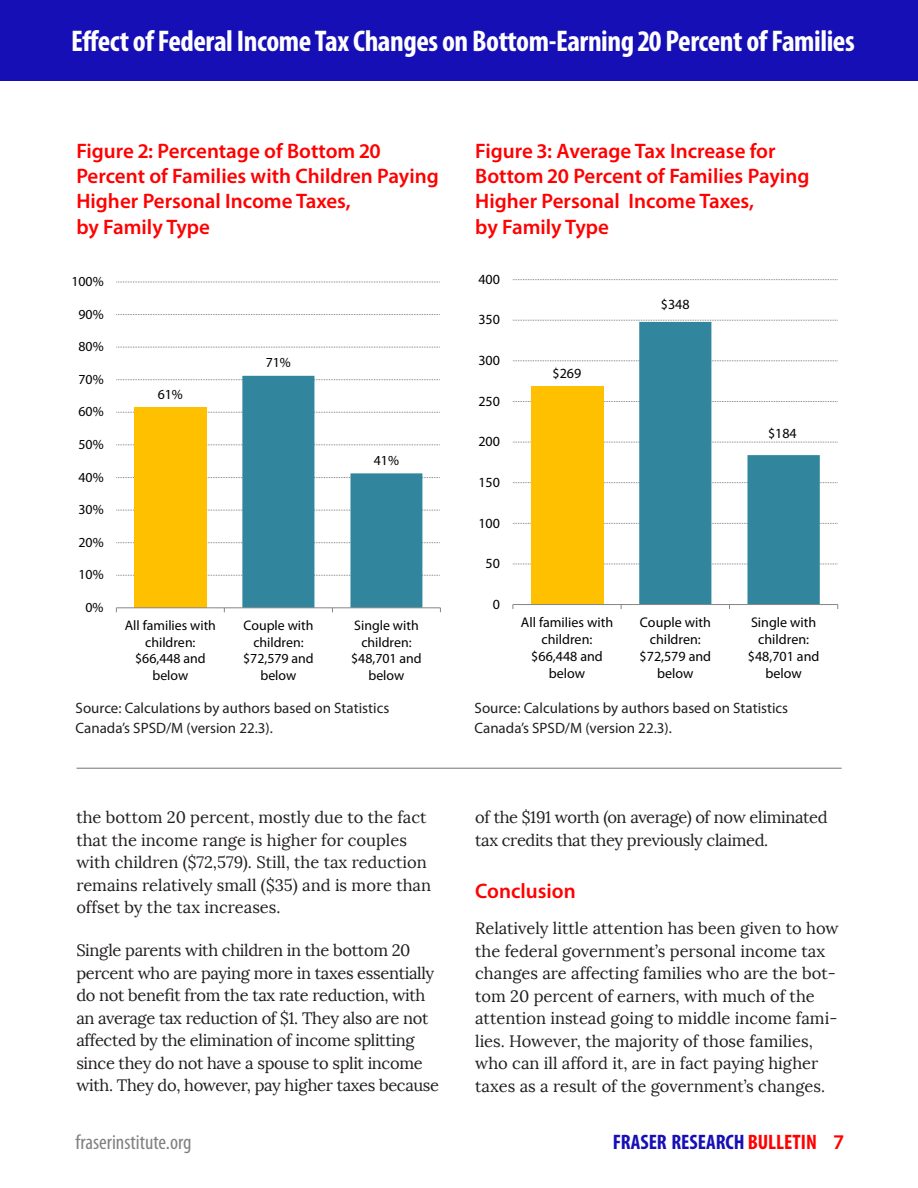
<style>
.page{position:relative;width:918px;height:1188px;background:#fff}
.page>*{position:absolute;margin:0;border:0;box-sizing:border-box;transform-origin:0 0}
.t1{font:700 condensed 30px "Myriad Pro";letter-spacing:-.015em;color:#fff}
.t2{font:600 21px/25.5px "Myriad Pro";color:#f00}
.t3{font:700 condensed 21px "Myriad Pro";color:#160fb6}
.t4{font:condensed 21px "Myriad Pro";color:#828080}
.t5{font:16.5px/22.5px "Lora";letter-spacing:-.005em;color:#231f20}
.t6{font:15px/19.5px "Myriad Pro";color:#231f20}
.t7{font:14.1px/17px "Myriad Pro";color:#000;text-align:center}
.t8{font:13.8px/16.6px "Myriad Pro";color:#000;text-align:center}
.s1{color:#f00}
.s2{font-weight:600;font-stretch:normal;color:#f00}
</style>
<div class="page">
<div style="left:0;top:0;width:918px;height:81px;background:#160fb6"></div>
<svg style="left:116px;top:347px;width:324px;height:1px"></svg>
<svg style="left:116px;top:314px;width:324px;height:1px"></svg>
<svg style="left:116px;top:282px;width:324px;height:1px"></svg>
<svg style="left:116px;top:376px;width:325px;height:236px"></svg>
<hr style="left:77px;top:768px;width:765px;height:1px;background:#808285">
<svg style="left:513px;top:564px;width:325px;height:1px"></svg>
<svg style="left:513px;top:523px;width:325px;height:1px"></svg>
<svg style="left:513px;top:482px;width:325px;height:1px"></svg>
<svg style="left:513px;top:442px;width:325px;height:1px"></svg>
<svg style="left:513px;top:401px;width:325px;height:1px"></svg>
<svg style="left:513px;top:360px;width:325px;height:1px"></svg>
<svg style="left:513px;top:320px;width:325px;height:1px"></svg>
<svg style="left:513px;top:279px;width:325px;height:1px"></svg>
<div style="left:531px;top:386px;width:72px;height:219px;background:#ffc000"></div>
<svg style="left:639px;top:322px;width:181px;height:282px;fill:#31859c"></svg>
<hr style="left:513px;top:604px;width:325px;height:1px;background:#868686">
<h1 class="t1" style="left:71px;top:22px;width:785px">Effect of Federal Income Tax Changes on Bottom-Earning 20 Percent of Families</h1>
<p class="t2" style="left:76px;top:137px;width:364px">Figure 2: Percentage of Bottom 20<br>Percent of Families with Children Paying<br>Higher Personal Income Taxes,<br>by Family Type</p>
<p class="t8" style="left:71px;top:273px;width:34px">100%</p>
<p class="t8" style="left:78px;top:306px;width:27px">90%</p>
<p class="t8" style="left:78px;top:338px;width:27px">80%</p>
<p class="t8" style="left:78px;top:371px;width:27px">70%</p>
<p class="t8" style="left:78px;top:403px;width:27px">60%</p>
<p class="t8" style="left:78px;top:436px;width:27px">50%</p>
<p class="t8" style="left:78px;top:469px;width:27px">40%</p>
<p class="t8" style="left:78px;top:501px;width:27px">30%</p>
<p class="t8" style="left:78px;top:534px;width:27px">20%</p>
<p class="t8" style="left:78px;top:566px;width:27px">10%</p>
<p class="t8" style="left:86px;top:599px;width:20px">0%</p>
<p class="t8" style="left:158px;top:386px;width:27px">61%</p>
<p class="t8" style="left:266px;top:354px;width:27px">71%</p>
<p class="t8" style="left:374px;top:452px;width:27px">41%</p>
<p class="t8" style="left:125px;top:617px;width:93px">All families with children: $66,448 and below</p>
<p class="t8" style="left:243px;top:617px;width:72px">Couple with children: $72,579 and below</p>
<p class="t8" style="left:351px;top:617px;width:72px">Single with children: $48,701 and below</p>
<p class="t6" style="left:76px;top:698px;width:315px">Source: Calculations by authors based on Statistics<br>Canada’s SPSD/M (version 22.3).</p>
<p class="t5" style="left:76px;top:807px;width:356px">the bottom 20 percent, mostly due to the fact that the income range is higher for couples with children ($72,579). Still, the tax reduction remains relatively small ($35) and is more than offset by the tax increases.</p>
<p class="t5" style="left:76px;top:939px;width:364px">Single parents with children in the bottom 20 percent who are paying more in taxes essentially do not benefit from the tax rate reduction, with an average tax reduction of $1. They also are not affected by the elimination of income splitting since they do not have a spouse to split income with. They do, however, pay higher taxes because</p>
<p class="t2" style="left:475px;top:137px;width:336px">Figure 3: Average Tax Increase for<br>Bottom 20 Percent of Families Paying<br>Higher Personal Income Taxes,<br>by Family Type</p>
<p class="t7" style="left:478px;top:270px;width:23px">400</p>
<p class="t7" style="left:478px;top:311px;width:23px">350</p>
<p class="t7" style="left:478px;top:352px;width:23px">300</p>
<p class="t7" style="left:478px;top:392px;width:23px">250</p>
<p class="t7" style="left:478px;top:433px;width:23px">200</p>
<p class="t7" style="left:478px;top:473px;width:23px">150</p>
<p class="t7" style="left:478px;top:514px;width:23px">100</p>
<p class="t7" style="left:486px;top:555px;width:16px">50</p>
<p class="t7" style="left:493px;top:595px;width:9px">0</p>
<p class="t7" style="left:553px;top:365px;width:30px">$269</p>
<p class="t7" style="left:661px;top:296px;width:30px">$348</p>
<p class="t7" style="left:768px;top:424px;width:30px">$184</p>
<p class="t7" style="left:521px;top:613px;width:94px">All families with children: $66,448 and below</p>
<p class="t7" style="left:640px;top:613px;width:73px">Couple with children: $72,579 and below</p>
<p class="t7" style="left:748px;top:613px;width:73px">Single with children: $48,701 and below</p>
<p class="t6" style="left:475px;top:698px;width:315px">Source: Calculations by authors based on Statistics<br>Canada’s SPSD/M (version 22.3).</p>
<p class="t5" style="left:475px;top:807px;width:354px">of the $191 worth (on average) of now eliminated tax credits that they previously claimed.</p>
<p class="t2" style="left:475px;top:878px;width:102px">Conclusion</p>
<p class="t5" style="left:475px;top:918px;width:365px">Relatively little attention has been given to how the federal government’s personal income tax changes are affecting families who are the bot&shy;tom 20 percent of earners, with much of the attention instead going to middle income fami&shy;lies. However, the majority of those families, who can ill afford it, are in fact paying higher taxes as a result of the government’s changes.</p>
<p class="t4" style="left:76px;top:1129px;width:117px">fraserinstitute.org</p>
<p class="t3" style="left:613px;top:1129px;width:232px">FRASER RESEARCH <span class="s1">BULLETIN</span> <span class="s2">7</span></p>
</div>
